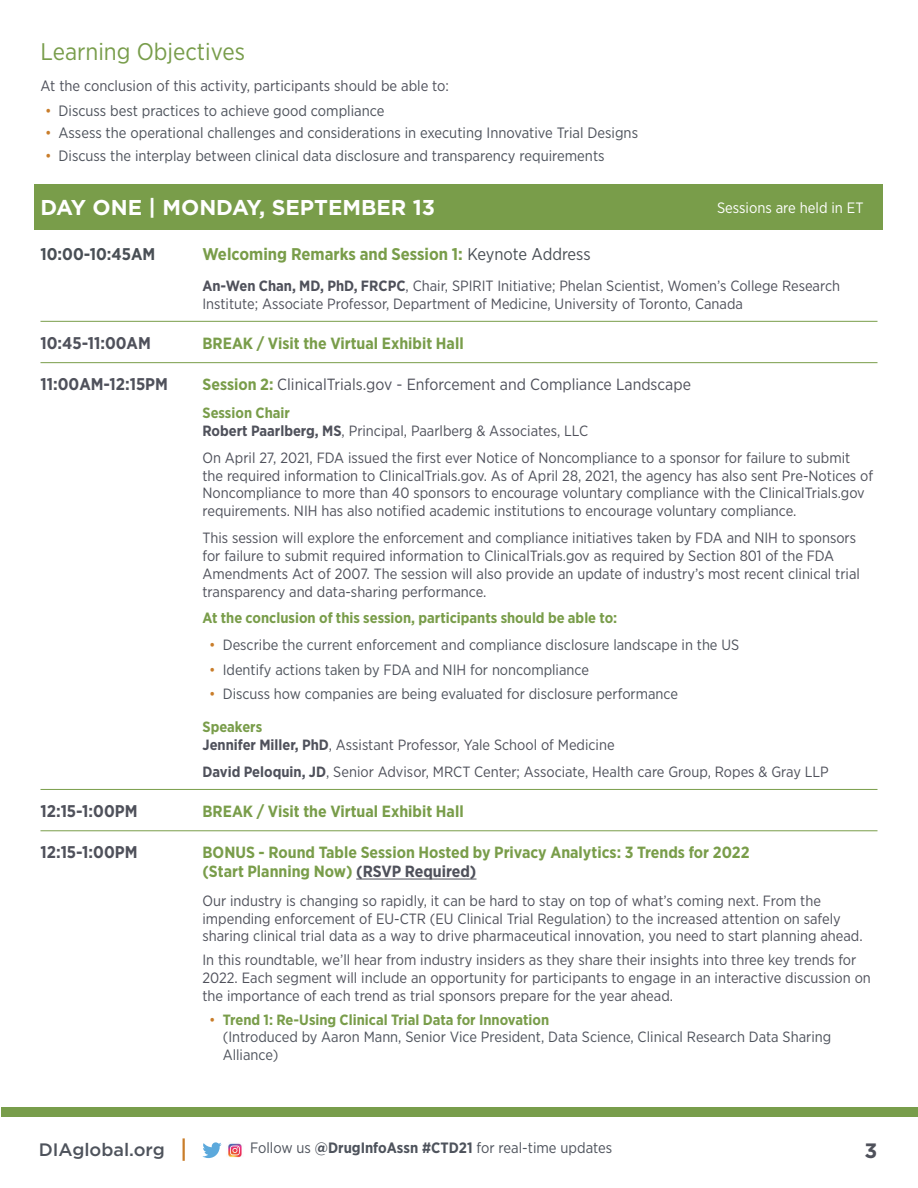
<style>
.page{position:relative;width:918px;height:1188px;background:#fff}
.page>*{position:absolute;margin:0;border:0;box-sizing:border-box;transform-origin:0 0}
.cover_h1{font:24px "Gotham Narrow";color:#789d4b}
.day{font:700 21.45px "Gotham";color:#fff}
.t1{font:700 20.85px "Gotham";color:#4f515b}
.t2{font:500 18px "Gotham";color:#4e535c}
.item__rule_above{font:700 16.95px "Gotham Narrow";color:#4f515b}
.item__no_rule{font:700 16.95px "Gotham Narrow";color:#799d4a}
.item__no_rule-2{font:700 16.95px "Gotham Narrow";color:#494f55}
.item__rule_above-2{font:700 16.2px/19.5px "Gotham Narrow";color:#799d4a}
.item__rule_above-3{font:16.2px "Gotham Narrow";color:#4f515b}
.t3{font:15px "Gotham Narrow";color:#4e535c}
.body{font:15px "Gotham Narrow";color:#4f515b}
.body-2{font:15px "Gotham Narrow";color:#fff}
.item_description_ind{font:14.85px/17.9px "Gotham Narrow";color:#4f515b}
.t4{font:14.85px/17.9px "Gotham Narrow";color:#4e535c}
.item_description_ind-2{font:700 14.85px "Gotham Narrow";color:#799d4a}
.sub_course_title_-_g{font:700 14.85px "Gotham Narrow";color:#799d4a}
.s1{color:#c97d2a}
.s2{font-weight:400;color:#494f55}
.s3{font-weight:700}
.s4{font-weight:700;color:#799d4a}
.s5{color:#4f515b}
</style>
<div class="page">
<div style="left:2px;top:1107px;width:916px;height:9px;background:#789d4b"></div>
<hr style="left:183px;top:1138px;width:2px;height:23px;background:#c97d2a">
<svg style="left:202px;top:1142px;width:20px;height:16px"></svg>
<img style="left:228px;top:1143px;width:14px;height:15px">
<div style="left:34px;top:185px;width:850px;height:45px;background:#799d4a"></div>
<hr style="left:40px;top:321px;width:838px;height:1px;background:#799d4a">
<hr style="left:40px;top:362px;width:838px;height:1px;background:#799d4a">
<hr style="left:40px;top:789px;width:838px;height:1px;background:#799d4a">
<hr style="left:40px;top:831px;width:838px;height:1px;background:#799d4a">
<hr style="left:356px;top:879px;width:121px;height:1px;background:#4f515b">
<p class="cover_h1" style="left:40px;top:36px;width:206px">Learning Objectives</p>
<p class="body" style="left:40px;top:77px;width:410px">At the conclusion of this activity, participants should be able to:</p>
<p class="t3" style="left:45px;top:101px;width:341px"><span class="s1">•</span> Discuss best practices to achieve good compliance</p>
<p class="t3" style="left:45px;top:124px;width:595px"><span class="s1">•</span> Assess the operational challenges and considerations in executing Innovative Trial Designs</p>
<p class="t3" style="left:45px;top:146px;width:561px"><span class="s1">•</span> Discuss the interplay between clinical data disclosure and transparency requirements</p>
<p class="day" style="left:40px;top:193px;width:396px">DAY ONE | MONDAY, SEPTEMBER 13</p>
<p class="item__no_rule-2" style="left:40px;top:243px;width:116px">10:00-10:45AM</p>
<p class="item__no_rule" style="left:202px;top:243px;width:390px">Welcoming Remarks and Session 1: <span class="s2">Keynote Address</span></p>
<p class="item_description_ind" style="left:202px;top:276px;width:639px"><span class="s3">An-Wen Chan, MD, PhD, FRCPC</span>, Chair, SPIRIT Initiative; Phelan Scientist, Women’s College Research<br>Institute; Associate Professor, Department of Medicine, University of Toronto, Canada</p>
<p class="item__rule_above" style="left:40px;top:332px;width:112px">10:45-11:00AM</p>
<p class="item__rule_above-2" style="left:202px;top:333px;width:263px">BREAK / Visit the Virtual Exhibit Hall</p>
<p class="item__rule_above" style="left:40px;top:373px;width:129px">11:00AM-12:15PM</p>
<p class="item__rule_above-3" style="left:202px;top:374px;width:490px"><span class="s4">Session 2:</span> ClinicalTrials.gov - Enforcement and Compliance Landscape</p>
<p class="sub_course_title_-_g" style="left:202px;top:403px;width:89px">Session Chair</p>
<p class="item_description_ind" style="left:202px;top:422px;width:387px"><span class="s3">Robert Paarlberg, MS</span>, Principal, Paarlberg &amp; Associates, LLC</p>
<p class="item_description_ind" style="left:202px;top:448px;width:672px">On April 27, 2021, FDA issued the first ever Notice of Noncompliance to a sponsor for failure to submit the required information to ClinicalTrials.gov. As of April 28, 2021, the agency has also sent Pre-Notices of Noncompliance to more than 40 sponsors to encourage voluntary compliance with the ClinicalTrials.gov requirements. NIH has also notified academic institutions to encourage voluntary compliance.</p>
<p class="item_description_ind" style="left:202px;top:529px;width:659px">This session will explore the enforcement and compliance initiatives taken by FDA and NIH to sponsors for failure to submit required information to ClinicalTrials.gov as required by Section 801 of the FDA Amendments Act of 2007. The session will also provide an update of industry’s most recent clinical trial transparency and data-sharing performance.</p>
<p class="item_description_ind-2" style="left:202px;top:609px;width:416px">At the conclusion of this session, participants should be able to:</p>
<p class="t4" style="left:209px;top:636px;width:532px"><span class="s1">•</span> Describe the current enforcement and compliance disclosure landscape in the US</p>
<p class="t4" style="left:209px;top:660px;width:381px"><span class="s1">•</span> Identify actions taken by FDA and NIH for noncompliance</p>
<p class="t4" style="left:209px;top:685px;width:470px"><span class="s1">•</span> Discuss how companies are being evaluated for disclosure performance</p>
<p class="sub_course_title_-_g" style="left:202px;top:717px;width:61px">Speakers</p>
<p class="item_description_ind" style="left:202px;top:736px;width:414px"><span class="s3">Jennifer Miller, PhD</span>, Assistant Professor, Yale School of Medicine</p>
<p class="item_description_ind" style="left:202px;top:762px;width:628px"><span class="s3">David Peloquin, JD</span>, Senior Advisor, MRCT Center; Associate, Health care Group, Ropes &amp; Gray LLP</p>
<p class="item__rule_above" style="left:40px;top:800px;width:98px">12:15-1:00PM</p>
<p class="item__rule_above-2" style="left:202px;top:801px;width:263px">BREAK / Visit the Virtual Exhibit Hall</p>
<p class="item__rule_above" style="left:40px;top:841px;width:98px">12:15-1:00PM</p>
<p class="item__rule_above-2" style="left:202px;top:842px;width:549px">BONUS - Round Table Session Hosted by Privacy Analytics: 3 Trends for 2022 (Start Planning Now) <span class="s5">(RSVP Required)</span></p>
<p class="item_description_ind" style="left:202px;top:891px;width:662px">Our industry is changing so rapidly, it can be hard to stay on top of what’s coming next. From the impending enforcement of EU-CTR (EU Clinical Trial Regulation) to the increased attention on safely sharing clinical trial data as a way to drive pharmaceutical innovation, you need to start planning ahead.</p>
<p class="item_description_ind" style="left:202px;top:951px;width:670px">In this roundtable, we’ll hear from industry insiders as they share their insights into three key trends for<br>2022. Each segment will include an opportunity for participants to engage in an interactive discussion on the importance of each trend as trial sponsors prepare for the year ahead.</p>
<p class="t4" style="left:223px;top:1010px;width:610px;text-indent:-14px"><span class="s1">•</span> <span class="s4">Trend 1: Re-Using Clinical Trial Data for Innovation<br></span>(Introduced by Aaron Mann, Senior Vice President, Data Science, Clinical Research Data Sharing<br>Alliance)</p>
<p class="body-2" style="left:717px;top:198px;width:148px">Sessions are held in ET</p>
<p class="t2" style="left:39px;top:1138px;width:127px">DIAglobal.org</p>
<p class="t3" style="left:250px;top:1139px;width:364px">Follow us <span class="s3">@DrugInfoAssn #CTD21</span> for real-time updates</p>
<h3 class="t1" style="left:865px;top:1136px;width:14px">3</h3>
</div>
